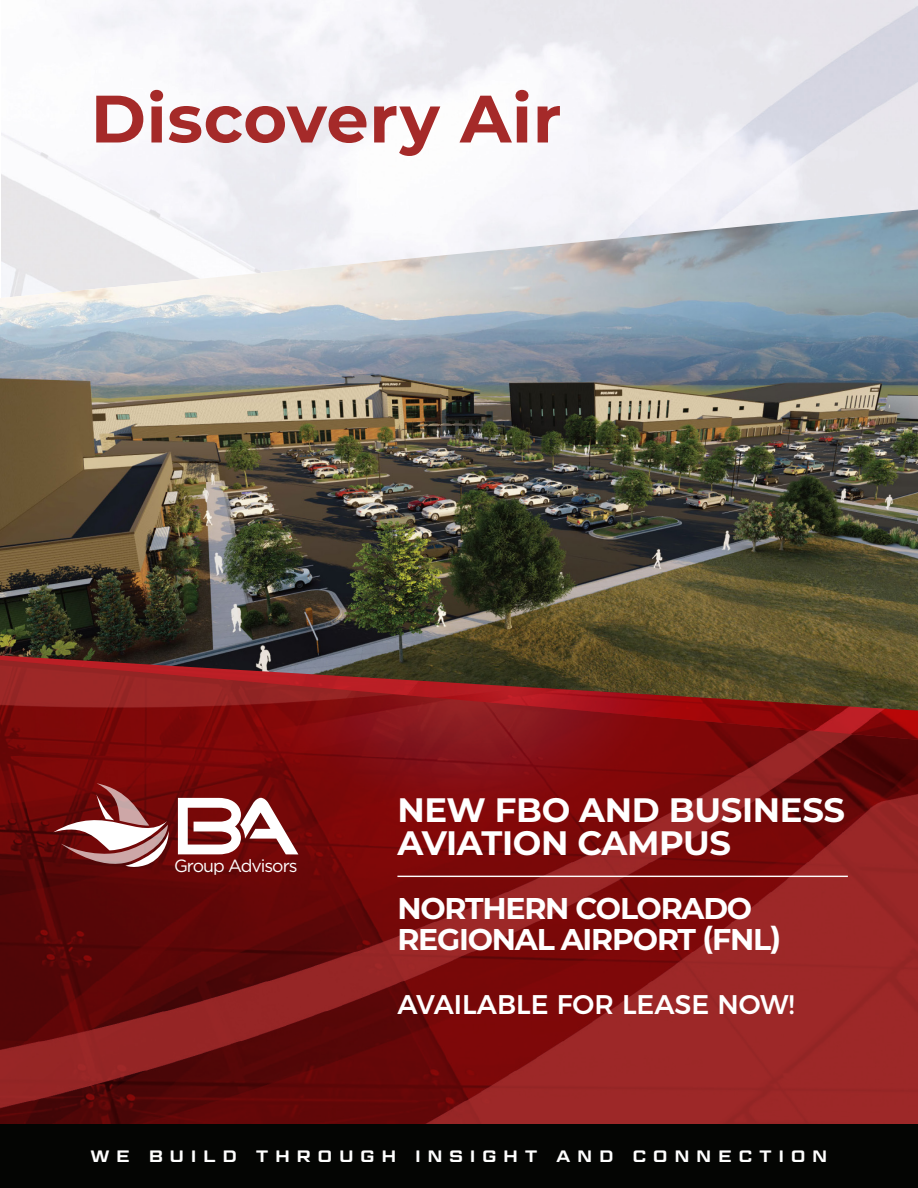
<style>
.page{position:relative;width:918px;height:1188px;background:#fff}
.page>*{position:absolute;margin:0;border:0;box-sizing:border-box;transform-origin:0 0}
.t1{font:700 66.9px "Montserrat";letter-spacing:.01em;color:#a52a29}
.t2{font:700 33.9px/33px "Montserrat";letter-spacing:-.01em;color:#fff}
.t3{font:700 30px/31.5px "Montserrat";letter-spacing:-.04em;color:#fff}
.t4{font:500 27px "Montserrat";color:#fff}
.t5{font:17.7px "Gotham";letter-spacing:-.06em;color:#fff}
.t6{font:600 16.5px "Geom Graphic";letter-spacing:.44em;color:#fff}
</style>
<div class="page">
<img style="left:0;top:740px;width:918px;height:384px">
<img style="left:0;top:210px;width:918px;height:446px">
<div style="left:0;top:1124px;width:918px;height:64px;background:#040503"></div>
<hr style="left:397px;top:876px;width:451px;height:1px;background:#fff">
<svg style="left:178px;top:798px;width:120px;height:56px"></svg>
<svg style="left:53px;top:783px;width:116px;height:84px"></svg>
<img style="left:0;top:656px;width:918px;height:84px">
<p class="t1" style="left:91px;top:71px;width:472px">Discovery Air</p>
<p class="t5" style="left:174px;top:854px;width:125px">Group Advisors</p>
<p class="t2" style="left:397px;top:792px;width:449px">NEW FBO AND BUSINESS<br>AVIATION CAMPUS</p>
<p class="t3" style="left:397px;top:891px;width:386px">NORTHERN COLORADO<br>REGIONAL AIRPORT (FNL)</p>
<p class="t4" style="left:397px;top:983px;width:399px">AVAILABLE FOR LEASE NOW!</p>
<p class="t6" style="left:91px;top:1146px;width:738px">WE BUILD THROUGH INSIGHT AND CONNECTION</p>
</div>
